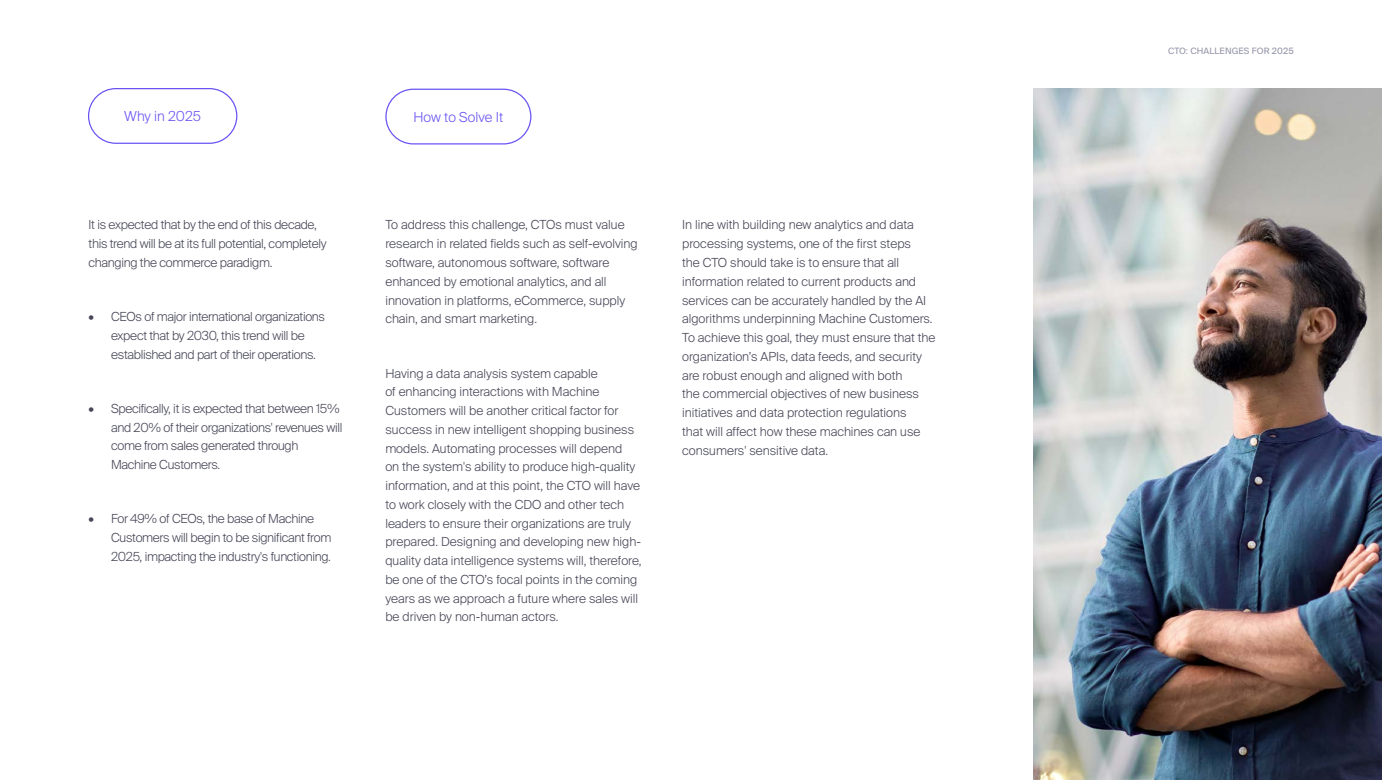
<style>
.page{position:relative;width:1382px;height:780px;background:#fff}
.page>*{position:absolute;margin:0;border:0;box-sizing:border-box;transform-origin:0 0}
.t1{font:300 13.75px "Suisse Intl";color:#6954f3}
.t2{font:300 12.5px/18.8px "Suisse Intl";color:#464658}
.t3{font:300 12.5px/18.8px "Suisse Intl";letter-spacing:-.025em;color:#464658}
.t4{font:8.75px "Suisse Intl";letter-spacing:.01em;color:#9494a9}
</style>
<div class="page">
<img style="left:1033px;top:89px;width:349px;height:691px">
<div style="left:88px;top:88px;width:149px;height:56px;border:1px solid #6954f3;border-radius:27px"></div>
<div style="left:385px;top:89px;width:146px;height:55px;border:1px solid #6954f3;border-radius:27px"></div>
<p class="t1" style="left:124px;top:108px;width:78px">Why in 2025</p>
<p class="t1" style="left:414px;top:109px;width:91px">How to Solve It</p>
<p class="t3" style="left:89px;top:216px;width:239px">It is expected that by the end of this decade, this trend will be at its full potential, completely changing the commerce paradigm.</p>
<p class="t3" style="left:111px;top:307px;width:216px;text-indent:-22px">• CEOs of major international organizations expect that by 2030, this trend will be established and part of their operations.</p>
<p class="t3" style="left:111px;top:399px;width:233px;text-indent:-22px">• Specifically, it is expected that between 15% and 20% of their organizations' revenues will come from sales generated through Machine Customers.</p>
<p class="t3" style="left:111px;top:509px;width:222px;text-indent:-22px">• For 49% of CEOs, the base of Machine<br>Customers will begin to be significant from<br>2025, impacting the industry's functioning.</p>
<p class="t2" style="left:385px;top:216px;width:254px">To address this challenge, CTOs must value research in related fields such as self-evolving software, autonomous software, software enhanced by emotional analytics, and all innovation in platforms, eCommerce, supply chain, and smart marketing.</p>
<p class="t2" style="left:385px;top:364px;width:258px">Having a data analysis system capable<br>of enhancing interactions with Machine Customers will be another critical factor for success in new intelligent shopping business models. Automating processes will depend<br>on the system's ability to produce high-quality information, and at this point, the CTO will have to work closely with the CDO and other tech leaders to ensure their organizations are truly prepared. Designing and developing new high&shy;quality data intelligence systems will, therefore, be one of the CTO’s focal points in the coming years as we approach a future where sales will be driven by non-human actors.</p>
<p class="t2" style="left:682px;top:216px;width:255px">In line with building new analytics and data processing systems, one of the first steps<br>the CTO should take is to ensure that all information related to current products and services can be accurately handled by the AI algorithms underpinning Machine Customers.<br>To achieve this goal, they must ensure that the organization’s APIs, data feeds, and security are robust enough and aligned with both<br>the commercial objectives of new business initiatives and data protection regulations<br>that will affect how these machines can use consumers' sensitive data.</p>
<p class="t4" style="left:1168px;top:46px;width:127px">CTO: CHALLENGES FOR 2025</p>
</div>
